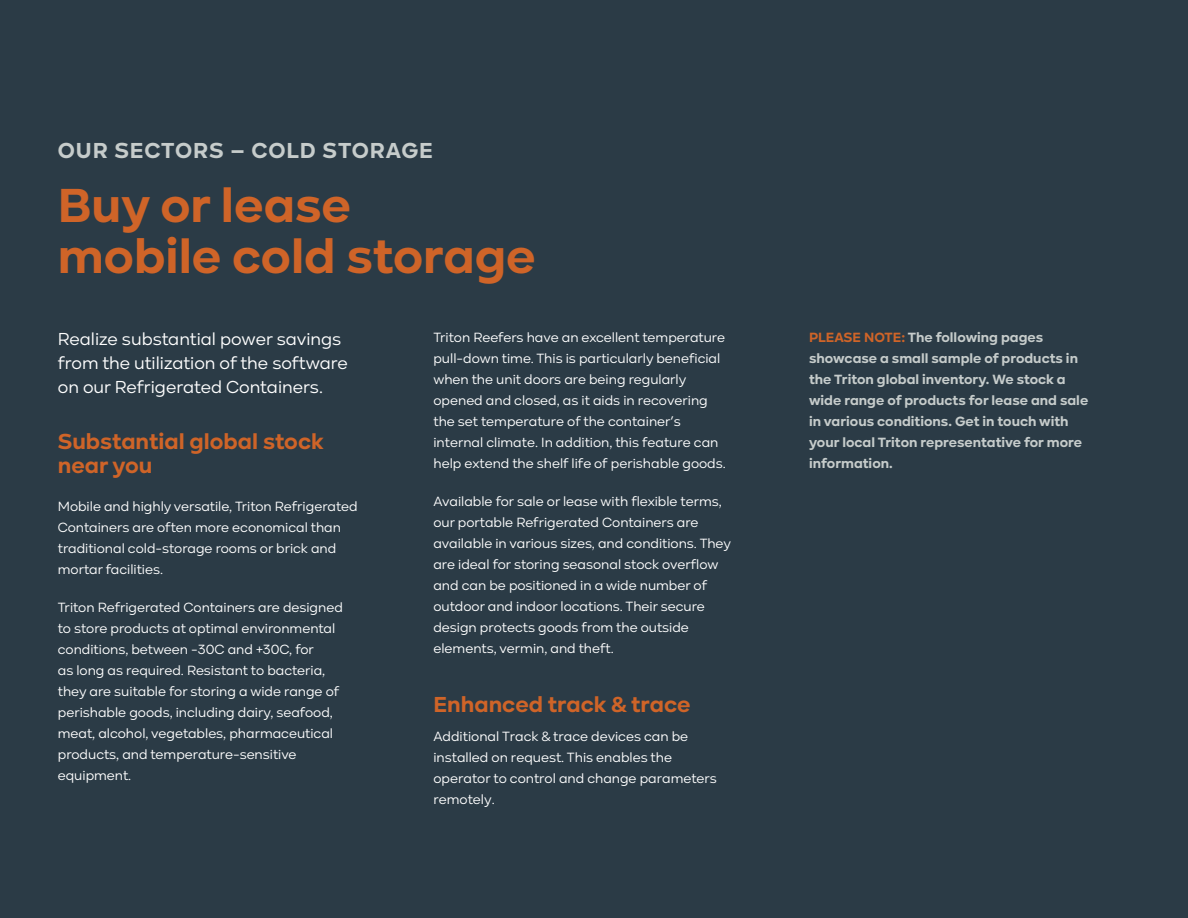
<style>
.page{position:relative;width:1188px;height:918px;background:#2b3b46}
.page>*{position:absolute;margin:0;border:0;box-sizing:border-box;transform-origin:0 0}
.t1{font:700 49.5px/51px "Kinetika";color:#cf6428}
.t2{font:700 22.5px/24.6px "Kinetika";color:#cf6428}
.t3{font:700 22.5px "Kinetika";letter-spacing:.04em;color:#c6cccb}
.t4{font:18px/23.9px "Kinetika";color:#fff}
.t5{font:13.8px/21px "Kinetika";color:#fff}
.t6{font:700 13.8px/21px "Kinetika";color:#c6cccb}
.s1{color:#cf6428}
</style>
<div class="page">
<h2 class="t3" style="left:58px;top:136px;width:377px">OUR SECTORS – COLD STORAGE</h2>
<h1 class="t1" style="left:58px;top:179px;width:479px">Buy or lease<br>mobile cold storage</h1>
<h3 class="t4" style="left:58px;top:327px;width:292px">Realize substantial power savings from the utilization of the software on our Refrigerated Containers.</h3>
<h2 class="t2" style="left:58px;top:428px;width:267px">Substantial global stock near you</h2>
<p class="t5" style="left:58px;top:496px;width:301px">Mobile and highly versatile, Triton Refrigerated Containers are often more economical than traditional cold-storage rooms or brick and mortar facilities.</p>
<p class="t5" style="left:58px;top:597px;width:287px">Triton Refrigerated Containers are designed to store products at optimal environmental conditions, between -30C and +30C, for<br>as long as required. Resistant to bacteria, they are suitable for storing a wide range of perishable goods, including dairy, seafood, meat, alcohol, vegetables, pharmaceutical products, and temperature-sensitive equipment.</p>
<p class="t5" style="left:433px;top:327px;width:294px">Triton Reefers have an excellent temperature pull-down time. This is particularly beneficial when the unit doors are being regularly opened and closed, as it aids in recovering the set temperature of the container’s internal climate. In addition, this feature can help extend the shelf life of perishable goods.</p>
<p class="t5" style="left:433px;top:491px;width:299px">Available for sale or lease with flexible terms, our portable Refrigerated Containers are available in various sizes, and conditions. They are ideal for storing seasonal stock overflow and can be positioned in a wide number of outdoor and indoor locations. Their secure design protects goods from the outside elements, vermin, and theft.</p>
<h2 class="t2" style="left:433px;top:692px;width:259px">Enhanced track &amp; trace</h2>
<p class="t5" style="left:433px;top:726px;width:285px">Additional Track &amp; trace devices can be installed on request. This enables the operator to control and change parameters remotely.</p>
<p class="t6" style="left:809px;top:327px;width:281px"><span class="s1">PLEASE NOTE:</span> The following pages showcase a small sample of products in the Triton global inventory. We stock a wide range of products for lease and sale in various conditions. Get in touch with your local Triton representative for more information.</p>
</div>
